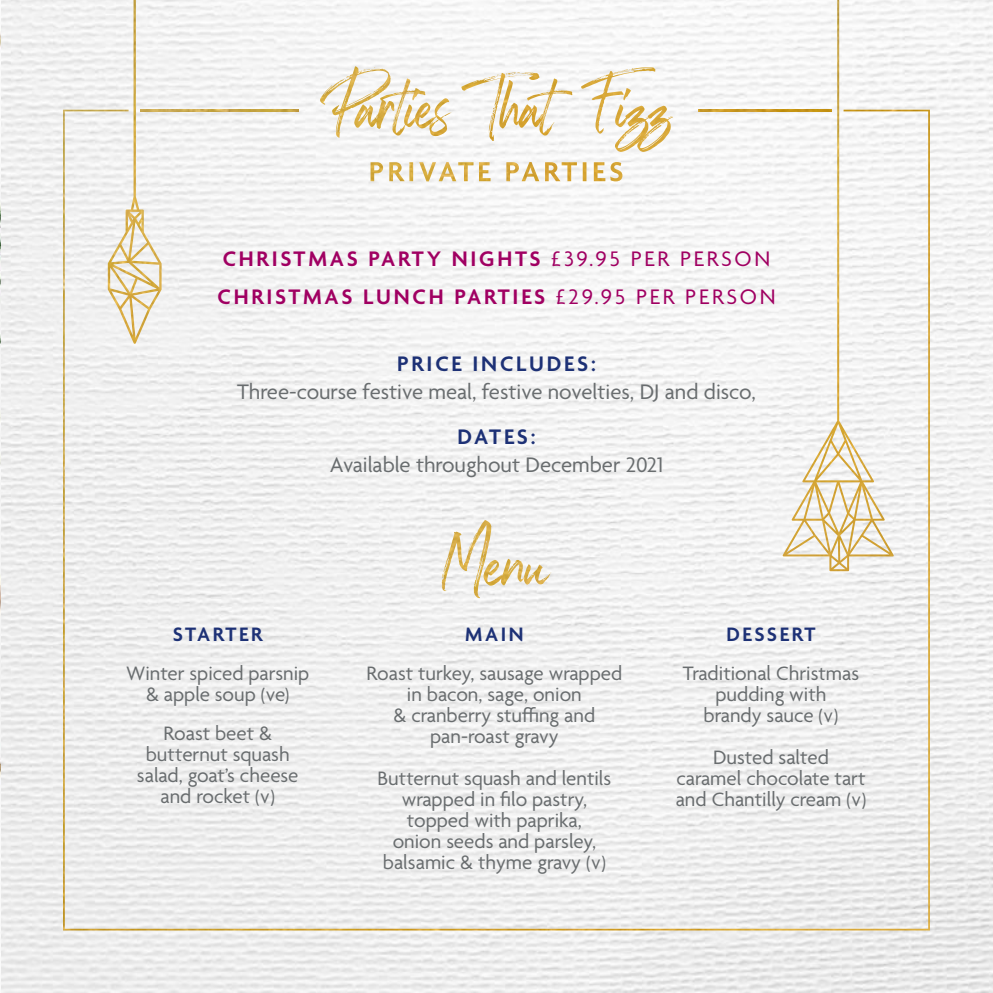
<style>
.page{position:relative;width:993px;height:993px;background:#fff}
.page>*{position:absolute;margin:0;border:0;box-sizing:border-box;transform-origin:0 0}
.t1{font:22.75px "Agenda";color:#696d6f}
.t2{font:600 22.75px/38.5px "Agenda";letter-spacing:.12em;color:#a00062}
.t3{font:600 22.75px "Agenda";letter-spacing:.12em;color:#1d3176}
.t4{font:21px/21px "Agenda";color:#696d6f;text-align:center}
.t5{font:600 21px "Agenda";letter-spacing:.12em;color:#1d3176}
.s1{font-weight:400}
.s2{font-size:17.5px}
</style>
<div class="page">
<img style="left:0;top:0;width:992px;height:992px">
<img style="left:320px;top:67px;width:35px;height:38px">
<img style="left:782px;top:0;width:111px;height:110px">
<img style="left:108px;top:0;width:53px;height:110px">
<img style="left:63px;top:110px;width:866px;height:820px">
<img style="left:698px;top:110px;width:133px;height:1px">
<p class="t2" style="left:217px;top:240px;width:559px">CHRISTMAS PARTY NIGHTS <span class="s1">£39.95 PER PERSON<br></span>CHRISTMAS LUNCH PARTIES <span class="s1">£29.95 PER PERSON</span></p>
<p class="t3" style="left:397px;top:351px;width:200px">PRICE INCLUDES:</p>
<p class="t1" style="left:237px;top:379px;width:520px">Three-course festive meal, festive novelties, DJ and disco,</p>
<p class="t3" style="left:457px;top:424px;width:80px">DATES:</p>
<p class="t1" style="left:329px;top:452px;width:335px">Available throughout December 2021</p>
<p class="t5" style="left:173px;top:623px;width:91px">STARTER</p>
<p class="t4" style="left:126px;top:663px;width:185px">Winter spiced parsnip &amp; apple soup <span class="s2">(</span>ve<span class="s2">)</span></p>
<p class="t4" style="left:137px;top:723px;width:163px">Roast beet &amp; butternut squash salad, goat’s cheese and rocket <span class="s2">(</span>v<span class="s2">)</span></p>
<p class="t5" style="left:465px;top:623px;width:60px">MAIN</p>
<p class="t4" style="left:366px;top:663px;width:257px">Roast turkey, sausage wrapped in bacon, sage, onion<br>&amp; cranberry stuffing and pan-roast gravy</p>
<p class="t4" style="left:377px;top:768px;width:235px">Butternut squash and lentils wrapped in filo pastry, topped with paprika,<br>onion seeds and parsley, balsamic &amp; thyme gravy <span class="s2">(</span>v<span class="s2">)</span></p>
<p class="t5" style="left:726px;top:623px;width:91px">DESSERT</p>
<p class="t4" style="left:682px;top:663px;width:178px">Traditional Christmas pudding with<br>brandy sauce <span class="s2">(</span>v<span class="s2">)</span></p>
<p class="t4" style="left:675px;top:747px;width:192px">Dusted salted<br>caramel chocolate tart and Chantilly cream <span class="s2">(</span>v<span class="s2">)</span></p>
</div>
